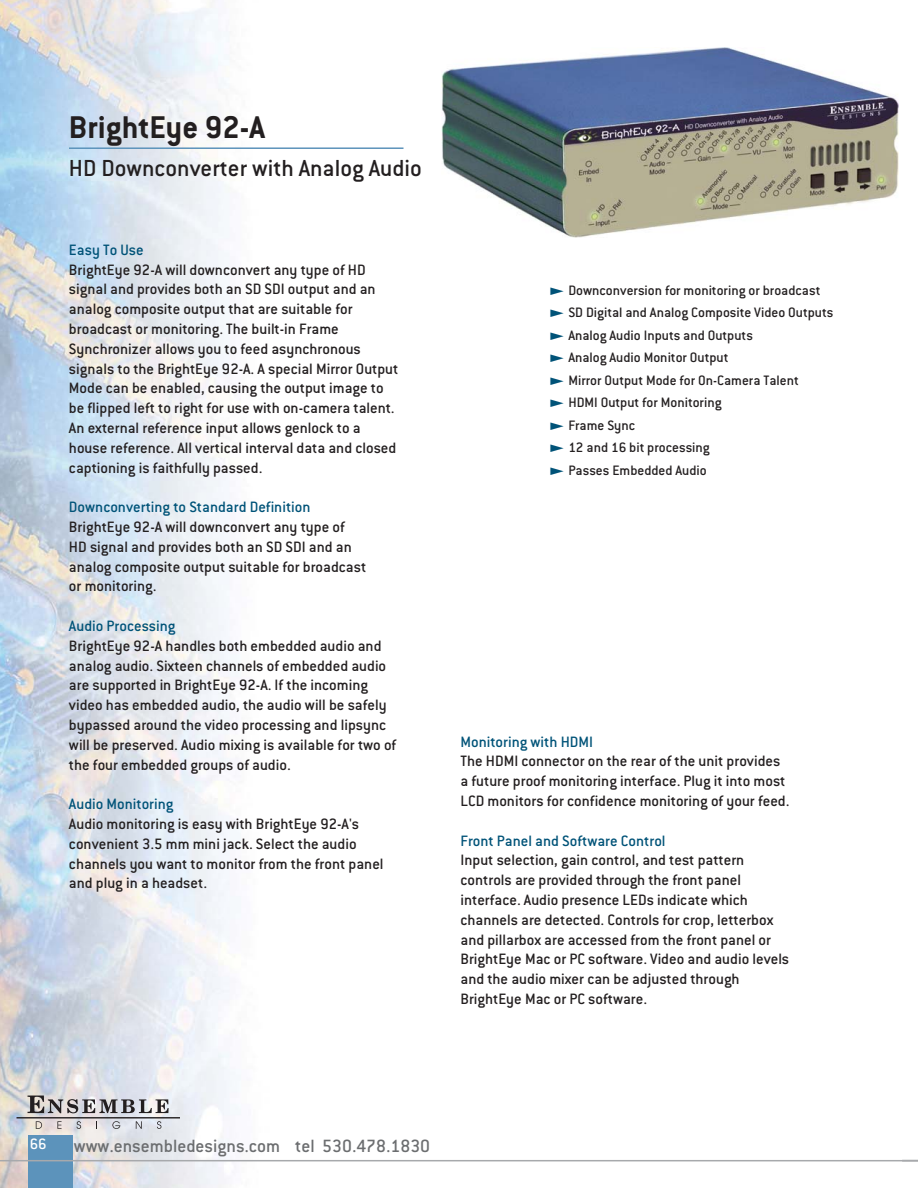
<style>
.page{position:relative;width:918px;height:1188px;background:#fff}
.page>*{position:absolute;margin:0;border:0;box-sizing:border-box;transform-origin:0 0}
.t1{font:700 34.5px "Conduit ITC Std";color:#231f20}
.t2{font:500 25.5px "Conduit ITC Std";color:#231f20}
.t3{font:500 19.5px "Conduit ITC Std";color:#6c6e70}
.t4{font:500 16.5px/19.8px "Conduit ITC Std";color:#231f20}
.t5{font:500 16.5px "Conduit ITC Std";color:#fff}
.t6{font:500 15px/22.5px "Conduit ITC Std";color:#231f20}
.s1{color:#005378}
</style>
<div class="page">
<img style="left:0;top:0;width:269px;height:1188px">
<svg style="left:28px;top:1096px;width:141px;height:17px"></svg>
<svg style="left:36px;top:1121px;width:6px;height:8px"></svg>
<svg style="left:57px;top:1121px;width:5px;height:8px"></svg>
<svg style="left:77px;top:1121px;width:4px;height:8px"></svg>
<svg style="left:112px;top:1121px;width:8px;height:8px"></svg>
<svg style="left:136px;top:1121px;width:6px;height:8px"></svg>
<svg style="left:157px;top:1121px;width:4px;height:8px"></svg>
<hr style="left:16px;top:1117px;width:164px;height:2px;background:#231f20">
<div style="left:28px;top:1136px;width:44px;height:52px;background:#5c93bb"></div>
<hr style="left:0;top:1160px;width:918px;height:1px;background:#a7a9ac">
<img style="left:442px;top:48px;width:456px;height:189px">
<hr style="left:69px;top:147px;width:335px;height:2px;background:#5c93bb">
<p class="t1" style="left:69px;top:116px;width:198px">BrightEye 92-A</p>
<p class="t2" style="left:69px;top:160px;width:354px">HD Downconverter with Analog Audio</p>
<p class="t4" style="left:69px;top:242px;width:331px"><span class="s1">Easy To Use<br></span>BrightEye 92-A will downconvert any type of HD signal and provides both an SD SDI output and an analog composite output that are suitable for broadcast or monitoring. The built-in Frame Synchronizer allows you to feed asynchronous signals to the BrightEye 92-A. A special Mirror Output Mode can be enabled, causing the output image to be flipped left to right for use with on-camera talent.<br>An external reference input allows genlock to a house reference. All vertical interval data and closed captioning is faithfully passed.</p>
<p class="t4" style="left:69px;top:499px;width:299px"><span class="s1">Downconverting to Standard Definition </span>BrightEye 92-A will downconvert any type of HD signal and provides both an SD SDI and an analog composite output suitable for broadcast or monitoring.</p>
<p class="t4" style="left:69px;top:618px;width:329px"><span class="s1">Audio Processing<br></span>BrightEye 92-A handles both embedded audio and analog audio. Sixteen channels of embedded audio are supported in BrightEye 92-A. If the incoming video has embedded audio, the audio will be safely bypassed around the video processing and lipsync will be preserved. Audio mixing is available for two of the four embedded groups of audio.</p>
<p class="t4" style="left:69px;top:796px;width:316px"><span class="s1">Audio Monitoring<br></span>Audio monitoring is easy with BrightEye 92-A's convenient 3.5 mm mini jack. Select the audio channels you want to monitor from the front panel and plug in a headset.</p>
<p class="t6" style="left:568px;top:280px;width:267px">Downconversion for monitoring or broadcast<br>SD Digital and Analog Composite Video Outputs<br>Analog Audio Inputs and Outputs<br>Analog Audio Monitor Output<br>Mirror Output Mode for On-Camera Talent<br>HDMI Output for Monitoring<br>Frame Sync<br>12 and 16 bit processing<br>Passes Embedded Audio</p>
<p class="t4" style="left:460px;top:733px;width:330px"><span class="s1">Monitoring with HDMI<br></span>The HDMI connector on the rear of the unit provides a future proof monitoring interface. Plug it into most LCD monitors for confidence monitoring of your feed.</p>
<p class="t4" style="left:460px;top:832px;width:330px"><span class="s1">Front Panel and Software Control<br></span>Input selection, gain control, and test pattern controls are provided through the front panel interface. Audio presence LEDs indicate which channels are detected. Controls for crop, letterbox and pillarbox are accessed from the front panel or BrightEye Mac or PC software. Video and audio levels and the audio mixer can be adjusted through BrightEye Mac or PC software.</p>
<p class="t5" style="left:30px;top:1139px;width:18px">66</p>
<p class="t3" style="left:74px;top:1139px;width:358px">www.ensembledesigns.com tel 530.478.1830</p>
</div>
